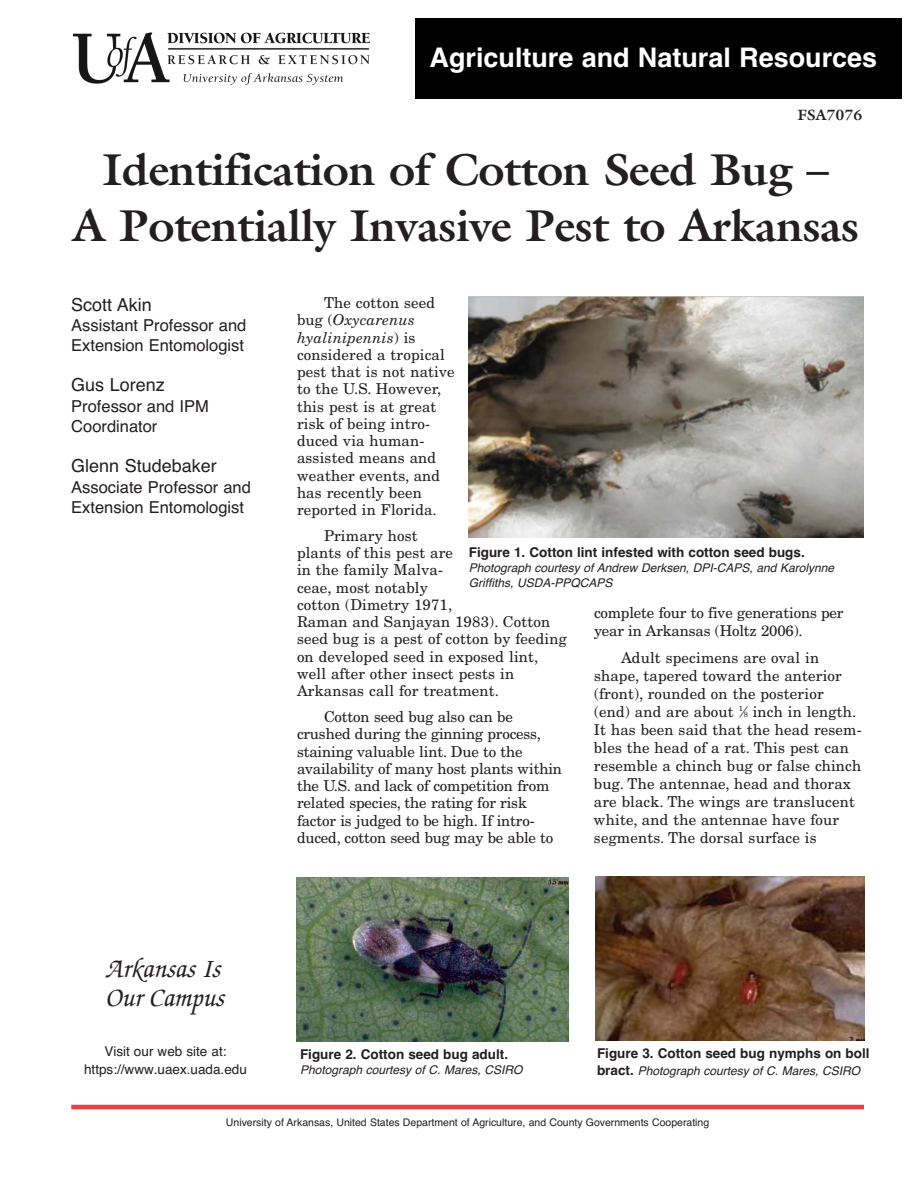
<style>
.page{position:relative;width:918px;height:1188px;background:#fff}
.page>*{position:absolute;margin:0;border:0;box-sizing:border-box;transform-origin:0 0}
.t1{font:700 45px/55.5px "Galliard";letter-spacing:-.01em;color:#231f20;text-align:center}
.t2{font:700 27px "Helvetica";color:#fff}
.t3{font:italic 500 27px/28.5px "Zapf Chancery";color:#231f20}
.t4{font:18px "Helvetica";color:#231f20}
.t5{font:16.5px/19.8px "Helvetica";color:#231f20}
.t6{font:15px/17.2px "New Century Schlbk";letter-spacing:.01em;color:#231f20}
.t7{font:15px/17.2px "New Century Schlbk";letter-spacing:-.01em;color:#231f20}
.t8{font:700 15px "Galliard";color:#231f20}
.t9{font:700 13.5px "Helvetica";color:#231f20}
.t10{font:13.5px/18px "Helvetica";color:#231f20;text-align:center}
.t11{font:italic 12px/14.4px "Helvetica";color:#231f20}
.t12{font:10.5px "Helvetica";color:#231f20}
.s1{font-style:italic}
.s2{font-size:7.5px}
.s3{font-weight:700;font-style:normal;font-size:13.5px}
</style>
<div class="page">
<hr style="left:71px;top:1105px;width:793px;height:4px;background:#ef3e42">
<div style="left:416px;top:18px;width:486px;height:81px;background:#000"></div>
<img style="left:468px;top:296px;width:395px;height:241px">
<img style="left:297px;top:877px;width:271px;height:165px">
<img style="left:595px;top:877px;width:270px;height:164px">
<img style="left:73px;top:32px;width:297px;height:52px">
<p class="t2" style="left:430px;top:47px;width:449px">Agriculture and Natural Resources</p>
<p class="t8" style="left:797px;top:109px;width:67px">FSA7076</p>
<h1 class="t1" style="left:72px;top:147px;width:789px">Identification of Cotton Seed Bug –<br>A Potentially Invasive Pest to Arkansas</h1>
<p class="t4" style="left:71px;top:298px;width:82px">Scott Akin</p>
<p class="t5" style="left:71px;top:317px;width:177px">Assistant Professor and<br>Extension Entomologist</p>
<p class="t4" style="left:71px;top:379px;width:95px">Gus Lorenz</p>
<p class="t5" style="left:71px;top:398px;width:139px">Professor and IPM<br>Coordinator</p>
<p class="t4" style="left:71px;top:460px;width:147px">Glenn Studebaker</p>
<p class="t5" style="left:71px;top:479px;width:181px">Associate Professor and<br>Extension Entomologist</p>
<p class="t3" style="left:105px;top:957px;width:120px">Arkansas Is<br>Our Campus</p>
<p class="t10" style="left:84px;top:1044px;width:164px">Visit our web site at: https://www.uaex.uada.edu</p>
<p class="t6" style="left:297px;top:295px;width:159px;text-indent:27px">The cotton seed bug (<span class="s1">Oxycarenus hyalinipennis</span>) is considered a tropical pest that is not native to the U.S. However, this pest is at great risk of being intro&shy;duced via human&shy;assisted means and weather events, and has recently been reported in Florida.</p>
<p class="t6" style="left:297px;top:528px;width:271px;text-indent:27px">Primary host<br>plants of this pest are<br>in the family Malva -<br>ceae, most notably<br>cotton (Dimetry 1971,<br>Raman and Sanjayan 1983). Cotton seed bug is a pest of cotton by feeding on developed seed in exposed lint, well after other insect pests in<br>Arkansas call for treatment.</p>
<p class="t7" style="left:297px;top:709px;width:267px;text-indent:27px">Cotton seed bug also can be crushed during the ginning process, staining valuable lint. Due to the availa bility of many host plants within the U.S. and lack of competition from related species, the rating for risk factor is judged to be high. If intro&shy;duced, cotton seed bug may be able to</p>
<p class="t9" style="left:469px;top:548px;width:337px">Figure 1. Cotton lint infested with cotton seed bugs.</p>
<p class="t11" style="left:469px;top:562px;width:367px">Photograph courtesy of Andrew Derksen, DPI-CAPS, and Karolynne<br>Griffiths, USDA-PPQCAPS</p>
<p class="t7" style="left:594px;top:605px;width:251px;line-height:18px">complete four to five genera tions per year in Arkansas (Holtz 2006).</p>
<p class="t6" style="left:594px;top:650px;width:269px;line-height:18px;text-indent:27px">Adult specimens are oval in shape, tapered toward the anterior (front), rounded on the posterior (end) and are about <sup>1</sup>⁄<span class="s2">8</span> inch in length.<br>It has been said that the head resem&shy;bles the head of a rat. This pest can resemble a chinch bug or false chinch bug. The antennae, head and thorax are black. The wings are translucent white, and the anten nae have four segments. The dorsal surface is</p>
<p class="t9" style="left:300px;top:1049px;width:210px">Figure 2. Cotton seed bug adult.</p>
<p class="t11" style="left:300px;top:1064px;width:224px">Photograph courtesy of C. Mares, CSIRO</p>
<p class="t9" style="left:597px;top:1049px;width:274px">Figure 3. Cotton seed bug nymphs on boll</p>
<p class="t11" style="left:597px;top:1064px;width:265px"><span class="s3">bract.</span> Photograph courtesy of C. Mares, CSIRO</p>
<p class="t12" style="left:226px;top:1118px;width:485px">University of Arkansas, United States Department of Agriculture, and County Governments Cooperating</p>
</div>
